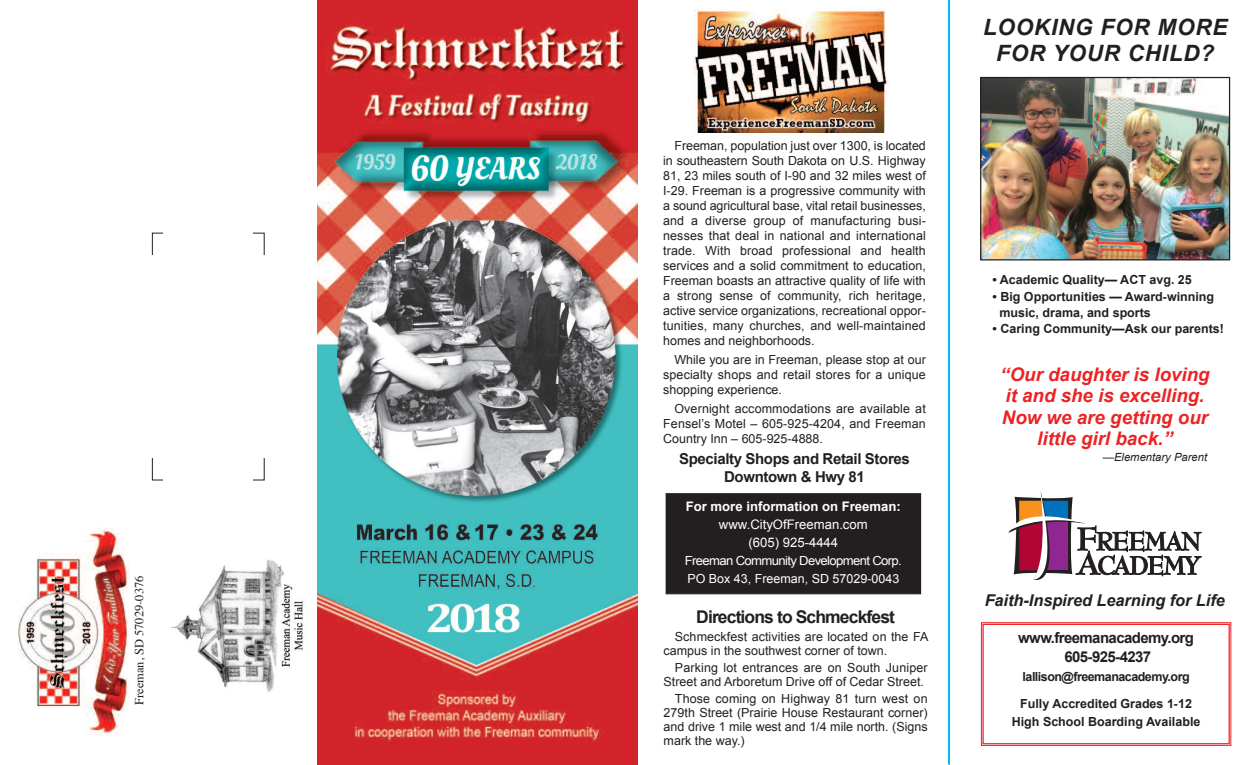
<style>
.page{position:relative;width:1260px;height:765px;background:#fff}
.page>*{position:absolute;margin:0;border:0;box-sizing:border-box;transform-origin:0 0}
.t1{font:italic 700 22.5px/26.2px "Arial";letter-spacing:.035em;color:#231f20;text-align:center}
.t2{font:italic 700 18.75px/21.2px "Arial";color:#ec2325;text-align:center}
.t3{font:700 17.5px "Arial";letter-spacing:-.05em;color:#231f20}
.t4{font:italic 700 16.25px "Arial";color:#231f20}
.t5{font:700 15px/17.5px "Arial";letter-spacing:-.025em;color:#231f20;text-align:center}
.t6{font:13.12px/18.1px "Arial";color:#fff;text-align:center}
.t7{font:700 13.12px "Arial";color:#fff}
.t8{font:12.5px/15px "Arial";color:#231f20;text-align:justify}
.t9{font:700 12.5px/16.2px "Arial";color:#231f20}
.t10{font:12.5px/18.1px "Arial";letter-spacing:-.05em;color:#fff;scale:1.05 1}
.t11{font:700 12.5px "Arial";letter-spacing:-.04em;color:#231f20}
.t12{font:12.5px "Times";color:#231f20}
.t13{font:italic 11.25px "Arial";color:#231f20}
</style>
<div class="page">
<div style="left:667px;top:494px;width:253px;height:99px;background:#231f20"></div>
<div style="left:666px;top:493px;width:255px;height:101px;border:1px solid #231f20"></div>
<img style="left:18px;top:530px;width:112px;height:206px">
<img style="left:694px;top:9px;width:194px;height:123px">
<img style="left:317px;top:0;width:320px;height:765px">
<img style="left:171px;top:559px;width:132px;height:133px">
<hr style="left:949px;top:0;width:1px;height:764px;background:#01bdf2">
<svg style="left:1008px;top:491px;width:193px;height:89px"></svg>
<img style="left:982px;top:79px;width:246px;height:179px">
<div style="left:980px;top:77px;width:250px;height:183px;border:1px solid #231f20"></div>
<div style="left:981px;top:622px;width:250px;height:124px;border:1px solid #ec2325"></div>
<div style="left:982px;top:624px;width:248px;height:120px;border:1px solid #ec2325"></div>
<p class="t12" style="left:134px;top:705px;width:131px;rotate:-90deg">Freeman, SD 57029-0376</p>
<p class="t8" style="left:663px;top:139px;width:264px;text-indent:11px">Freeman, population just over 1300, is located in southeastern South Dakota on U.S. Highway 81, 23 miles south of I-90 and 32 miles west of I-29. Freeman is a progressive community with a sound agricultural base, vital retail businesses, and a diverse group of manufacturing busi&shy;nesses that deal in national and international trade. With broad professional and health services and a solid commitment to education, Freeman boasts an attractive quality of life with a strong sense of community, rich heritage, active service organizations, recreational oppor&shy;tunities, many churches, and well-maintained homes and neighborhoods.</p>
<p class="t8" style="left:663px;top:352px;width:264px;text-indent:11px">While you are in Freeman, please stop at our specialty shops and retail stores for a unique shopping experience.</p>
<p class="t8" style="left:663px;top:401px;width:264px;text-indent:11px">Overnight accommodations are available at Fensel’s Motel – 605-925-4204, and Freeman Country Inn – 605-925-4888.</p>
<p class="t5" style="left:679px;top:450px;width:232px">Specialty Shops and Retail Stores<br>Downtown &amp; Hwy 81</p>
<p class="t7" style="left:686px;top:499px;width:217px">For more information on Freeman:</p>
<p class="t6" style="left:719px;top:515px;width:150px">www.CityOfFreeman.com (605) 925-4444</p>
<p class="t10" style="left:685px;top:552px;width:208px">Freeman Community Development Corp.<br>PO Box 43, Freeman, SD 57029-0043</p>
<h3 class="t3" style="left:696px;top:608px;width:200px">Directions to Schmeckfest</h3>
<p class="t8" style="left:664px;top:630px;width:266px;line-height:13.8px;text-indent:11px">Schmeckfest activities are located on the FA campus in the southwest corner of town.</p>
<p class="t8" style="left:664px;top:661px;width:266px;line-height:13.8px;text-align:right">Parking lot entrances are on South Juniper<br>Street and Arboretum Drive off of Cedar Street.</p>
<p class="t8" style="left:664px;top:692px;width:266px;line-height:13.8px;text-indent:11px">Those coming on Highway 81 turn west on 279th Street (Prairie House Restaurant corner) and drive 1 mile west and 1/4 mile north. (Signs mark the way.)</p>
<h1 class="t1" style="left:983px;top:14px;width:246px">Looking for more for your chiLd?</h1>
<p class="t9" style="left:993px;top:272px;width:201px">• Academic Quality— ACT avg. 25</p>
<p class="t9" style="left:999px;top:288px;width:216px;text-indent:-7px">• Big Opportunities — Award-winning music, drama, and sports</p>
<p class="t9" style="left:993px;top:321px;width:233px">• Caring Community—Ask our parents!</p>
<h2 class="t2" style="left:1000px;top:364px;width:211px">“our daughter is loving it and she is excelling. now we are getting our little girl back.”</h2>
<p class="t13" style="left:1103px;top:451px;width:106px">—Elementary Parent</p>
<h3 class="t4" style="left:985px;top:592px;width:242px">faith-inspired Learning for Life</h3>
<p class="t5" style="left:1018px;top:629px;width:177px;line-height:18.8px">www.freemanacademy.org<br>605-925-4237</p>
<p class="t11" style="left:1023px;top:669px;width:169px">lallison@freemanacademy.org</p>
<p class="t9" style="left:1012px;top:695px;width:190px;line-height:17.5px;text-align:center">Fully Accredited Grades 1-12<br>High School Boarding Available</p>
</div>
